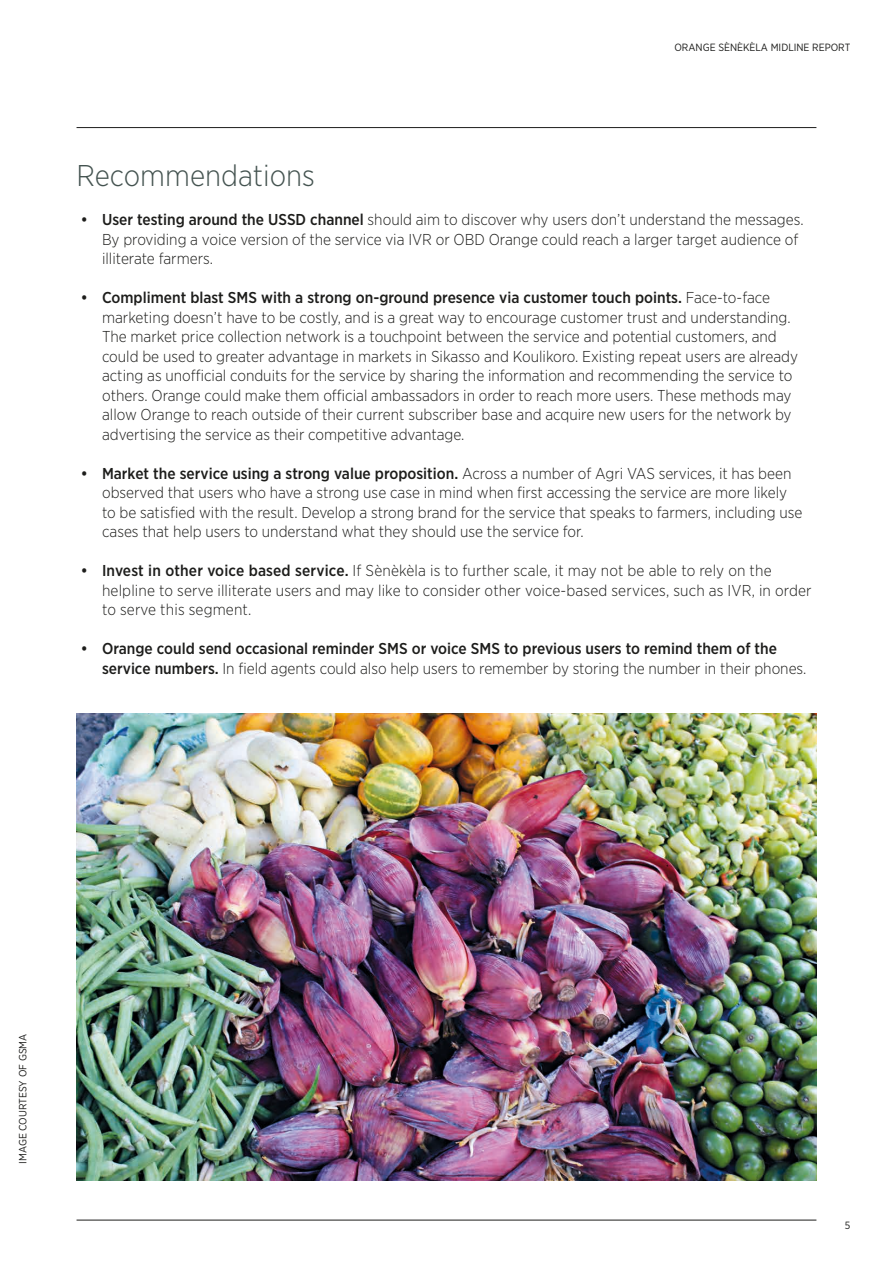
<style>
.page{position:relative;width:893px;height:1263px;background:#fff}
.page>*{position:absolute;margin:0;border:0;box-sizing:border-box;transform-origin:0 0}
.t1{font:300 30px "Gotham Narrow";color:#445350}
.t2{font:300 15.75px/19.5px "Gotham Narrow";color:#1d1d1b}
.t3{font:500 15.75px/19.5px "Gotham Narrow";color:#1d1d1b}
.t4{font:10.5px "Gotham Narrow";color:#1d1d1b}
.s1{font-weight:500}
.s2{font-weight:300}
</style>
<div class="page">
<hr style="left:77px;top:127px;width:739px;height:1px;background:#1d1d1b">
<img style="left:77px;top:713px;width:739px;height:467px">
<hr style="left:77px;top:1220px;width:739px;height:1px;background:#1d1d1b">
<p class="t4" style="left:674px;top:41px;width:177px">ORANGE SÈNÈKÈLA MIDLINE REPORT</p>
<h1 class="t1" style="left:77px;top:157px;width:240px">Recommendations</h1>
<p class="t2" style="left:102px;top:209px;width:703px;text-indent:-21px"><span class="s1">• User testing around the USSD channel</span> should aim to discover why users don’t understand the messages.<br>By providing a voice version of the service via IVR or OBD Orange could reach a larger target audience of illiterate farmers.</p>
<p class="t2" style="left:102px;top:287px;width:697px;text-indent:-21px"><span class="s1">• Compliment blast SMS with a strong on-ground presence via customer touch points.</span> Face-to-face marketing doesn’t have to be costly, and is a great way to encourage customer trust and understanding.<br>The market price collection network is a touchpoint between the service and potential customers, and could be used to greater advantage in markets in Sikasso and Koulikoro. Existing repeat users are already acting as unofficial conduits for the service by sharing the information and recommending the service to others. Orange could make them official ambassadors in order to reach more users. These methods may allow Orange to reach outside of their current subscriber base and acquire new users for the network by advertising the service as their competitive advantage.</p>
<p class="t2" style="left:102px;top:463px;width:702px;text-indent:-21px"><span class="s1">• Market the service using a strong value proposition.</span> Across a number of Agri VAS services, it has been observed that users who have a strong use case in mind when first accessing the service are more likely to be satisfied with the result. Develop a strong brand for the service that speaks to farmers, including use cases that help users to understand what they should use the service for.</p>
<p class="t2" style="left:102px;top:560px;width:711px;text-indent:-21px"><span class="s1">• Invest in other voice based service.</span> If Sènèkèla is to further scale, it may not be able to rely on the helpline to serve illiterate users and may like to consider other voice-based services, such as IVR, in order to serve this segment.</p>
<p class="t3" style="left:102px;top:639px;width:706px;text-indent:-21px">• Orange could send occasional reminder SMS or voice SMS to previous users to remind them of the service numbers. <span class="s2">In field agents could also help users to remember by storing the number in their phones.</span></p>
<p class="t4" style="left:16px;top:1164px;width:131px;rotate:-90deg">IMAGE COURTESY OF GSMA</p>
<p class="t4" style="left:845px;top:1219px;width:7px">5</p>
</div>
